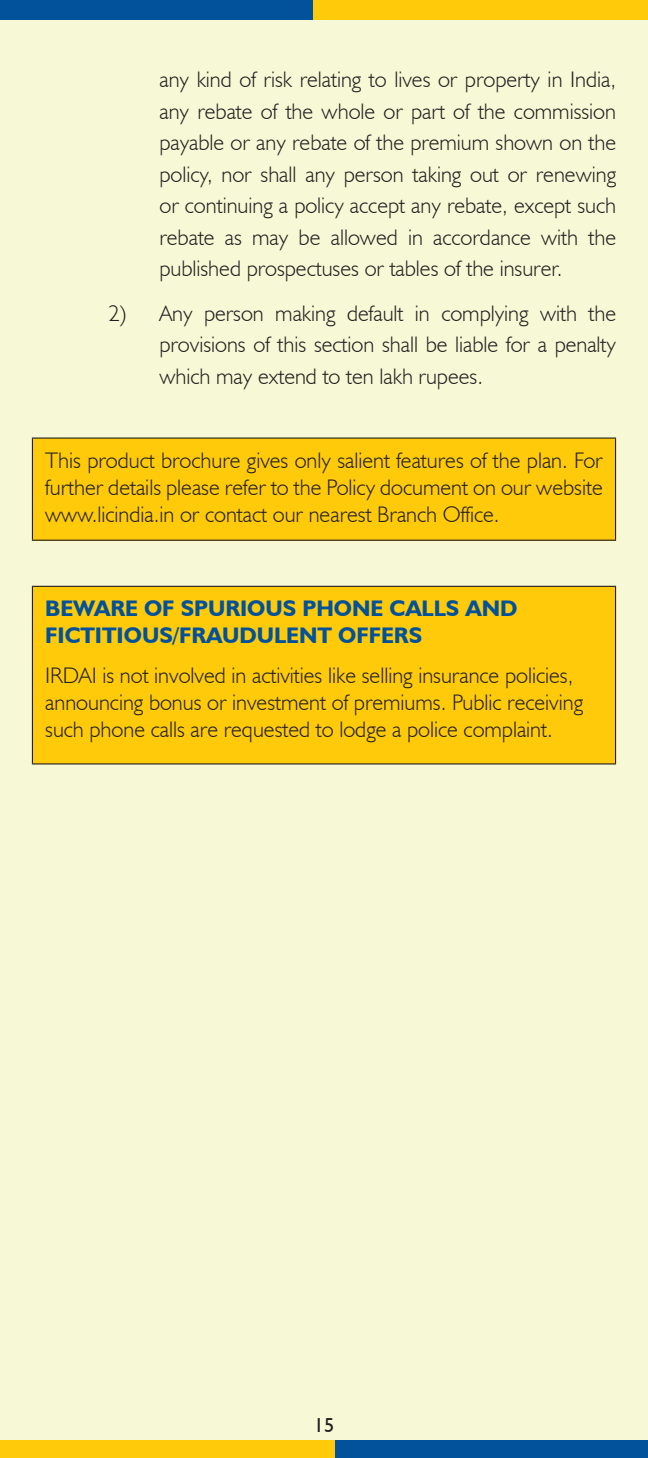
<style>
.page{position:relative;width:648px;height:1458px;background:#f7f8d5}
.page>*{position:absolute;margin:0;border:0;box-sizing:border-box;transform-origin:0 0}
.t1{font:300 22.5px/31.5px "Humanist 521 BT";color:#231f20;text-align:justify}
.t2{font:700 22.5px/27px "Humanist 521 BT";color:#01519b}
.t3{font:20.25px "Humanist 521 BT";color:#231f20}
</style>
<div class="page">
<div style="left:0;top:0;width:314px;height:20px;background:#01519b"></div>
<div style="left:314px;top:0;width:334px;height:20px;background:#feca0a"></div>
<div style="left:334px;top:1440px;width:314px;height:18px;background:#01519b"></div>
<div style="left:0;top:1440px;width:334px;height:18px;background:#feca0a"></div>
<div style="left:32px;top:438px;width:584px;height:102px;background:#feca0a"></div>
<hr style="left:32px;top:438px;width:584px;height:1px;background:#231f20">
<hr style="left:32px;top:540px;width:584px;height:1px;background:#231f20">
<hr style="left:32px;top:439px;width:1px;height:101px;background:#231f20">
<hr style="left:615px;top:439px;width:1px;height:101px;background:#231f20">
<div style="left:32px;top:586px;width:584px;height:178px;background:#feca0a"></div>
<hr style="left:32px;top:586px;width:584px;height:1px;background:#231f20">
<hr style="left:32px;top:763px;width:584px;height:2px;background:#231f20">
<hr style="left:32px;top:587px;width:1px;height:176px;background:#231f20">
<hr style="left:615px;top:587px;width:1px;height:176px;background:#231f20">
<p class="t1" style="left:159px;top:63px;width:458px">any kind of risk relating to lives or property in India, any rebate of the whole or part of the commission payable or any rebate of the premium shown on the policy, nor shall any person taking out or renewing or continuing a policy accept any rebate, except such rebate as may be allowed in accordance with the published prospectuses or tables of the insurer.</p>
<p class="t1" style="left:159px;top:297px;width:458px;text-indent:-51px">2) Any person making default in complying with the provisions of this section shall be liable for a penalty which may extend to ten lakh rupees.</p>
<p class="t1" style="left:45px;top:446px;width:559px;line-height:27px">This product brochure gives only salient features of the plan. For further details please refer to the Policy document on our website www.licindia.in or contact our nearest Branch Office.</p>
<p class="t2" style="left:45px;top:595px;width:474px">BEWARE OF SPURIOUS PHONE CALLS AND<br>FICTITIOUS/FRAUDULENT OFFERS</p>
<p class="t1" style="left:45px;top:661px;width:539px;line-height:27px;text-align:left">IRDAI is not involved in activities like selling insurance policies, announcing bonus or investment of premiums. Public receiving such phone calls are requested to lodge a police complaint.</p>
<p class="t3" style="left:314px;top:1413px;width:22px">15</p>
</div>
